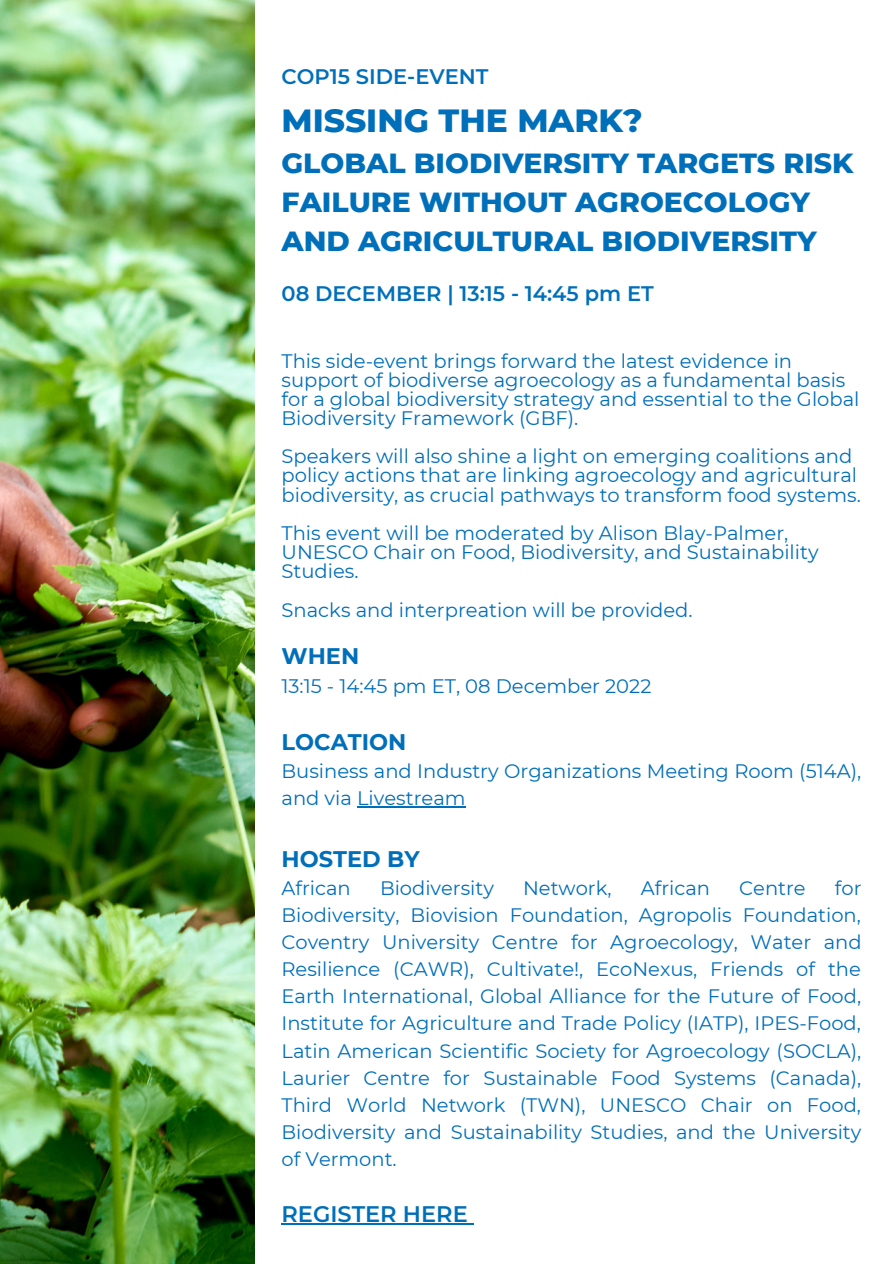
<style>
.page{position:relative;width:894px;height:1264px;background:#fff}
.page>*{position:absolute;margin:0;border:0;box-sizing:border-box;transform-origin:0 0}
.t1{font:800 32.7px "Montserrat";color:#006fba}
.t2{font:800 28.2px/39.5px "Montserrat";color:#006fba}
.t3{font:700 22.5px "Montserrat";color:#006fba}
.t4{font:600 22.5px "Montserrat";color:#006fba}
.t5{font:600 21px "Montserrat";color:#006fba}
.t6{font:19.5px/27px "Montserrat";color:#006fba}
</style>
<div class="page">
<img style="left:0;top:0;width:254px;height:1263px">
<hr style="left:357px;top:806px;width:108px;height:1px;background:#006fba">
<hr style="left:281px;top:1223px;width:186px;height:1px;background:#006fba">
<p class="t5" style="left:281px;top:63px;width:208px">COP15 SIDE-EVENT</p>
<h1 class="t1" style="left:281px;top:100px;width:362px">MISSING THE MARK?</h1>
<h2 class="t2" style="left:281px;top:143px;width:573px">GLOBAL BIODIVERSITY TARGETS RISK<br>FAILURE WITHOUT AGROECOLOGY<br>AND AGRICULTURAL BIODIVERSITY</h2>
<p class="t5" style="left:281px;top:280px;width:373px">08 DECEMBER | 13:15 - 14:45 pm ET</p>
<p class="t6" style="left:281px;top:351px;width:579px;line-height:19.2px">This side-event brings forward the latest evidence in support of biodiverse agroecology as a fundamental basis for a global biodiversity strategy and essential to the Global Biodiversity Framework (GBF).</p>
<p class="t6" style="left:281px;top:447px;width:580px;line-height:19.2px">Speakers will also shine a light on emerging coalitions and policy actions that are linking agroecology and agricultural biodiversity, as crucial pathways to transform food systems.</p>
<p class="t6" style="left:281px;top:523px;width:538px;line-height:19.2px">This event will be moderated by Alison Blay-Palmer,<br>UNESCO Chair on Food, Biodiversity, and Sustainability<br>Studies.</p>
<p class="t6" style="left:281px;top:596px;width:412px">Snacks and interpreation will be provided.</p>
<p class="t3" style="left:281px;top:642px;width:79px">WHEN</p>
<p class="t6" style="left:281px;top:672px;width:371px">13:15 - 14:45 pm ET, 08 December 2022</p>
<p class="t3" style="left:281px;top:728px;width:126px">LOCATION</p>
<p class="t6" style="left:281px;top:757px;width:581px">Business and Industry Organizations Meeting Room (514A), and via Livestream</p>
<p class="t3" style="left:281px;top:845px;width:140px">HOSTED BY</p>
<p class="t6" style="left:281px;top:874px;width:71px">African</p>
<p class="t6" style="left:380px;top:874px;width:115px">Biodiversity</p>
<p class="t6" style="left:523px;top:874px;width:90px">Network,</p>
<p class="t6" style="left:640px;top:874px;width:71px">African</p>
<p class="t6" style="left:739px;top:874px;width:68px">Centre</p>
<p class="t6" style="left:281px;top:874px;width:581px;text-align:justify;text-indent:553px">for Biodiversity, Biovision Foundation, Agropolis Foundation, Coventry University Centre for Agroecology, Water and Resilience (CAWR), Cultivate!, EcoNexus, Friends of the Earth International, Global Alliance for the Future of Food, Institute for Agriculture and Trade Policy (IATP), IPES-Food, Latin American Scientific Society for Agroecology (SOCLA), Laurier Centre for Sustainable Food Systems (Canada), Third World Network (TWN), UNESCO Chair on Food, Biodiversity and Sustainability Studies, and the University of Vermont.</p>
<p class="t4" style="left:281px;top:1200px;width:188px">REGISTER HERE</p>
</div>
